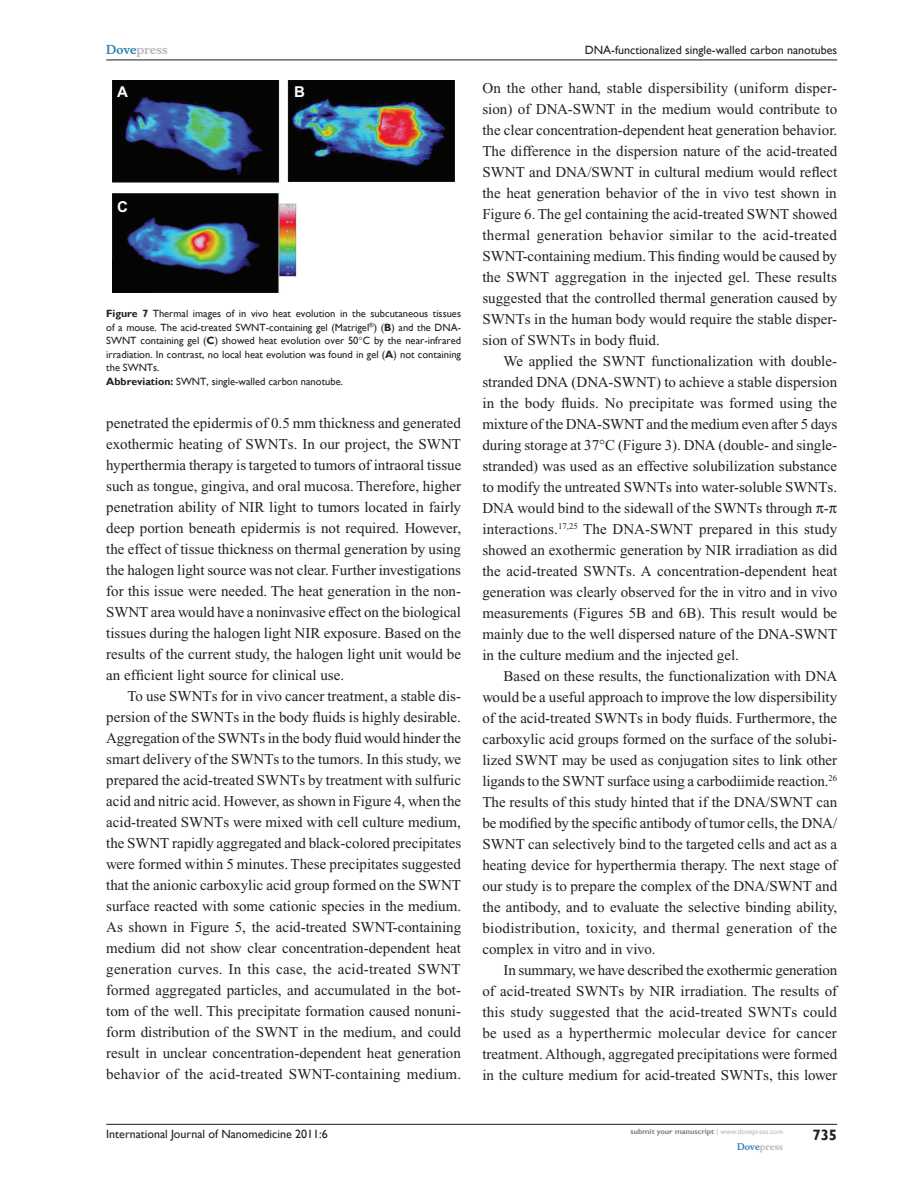
<style>
.page{position:relative;width:918px;height:1188px;background:#fff}
.page>*{position:absolute;margin:0;border:0;box-sizing:border-box;transform-origin:0 0}
.t1{font:15px/21px "Times New Roman";color:#231f20;text-align:justify}
.t2{font:700 15px "Gill Sans";color:#231f20}
.t3{font:700 15px "Arial";color:#fff}
.t4{font:12px "Gill Sans";color:#231f20}
.t5{font:700 12px "Musee";color:#b8b9bc}
.t6{font:10.5px/13.5px "Gill Sans";color:#231f20}
.t7{font:700 9px "Musee";color:#b8b9bc}
.t8{font:700 7.5px "Gill Sans";color:#808285}
.s1{color:#3485ae}
.s2{font-weight:700}
.s3{font-weight:400;color:#b8b9bc}
</style>
<div class="page">
<hr style="left:106px;top:1124px;width:731px;height:1px;background:#231f20">
<hr style="left:106px;top:60px;width:731px;height:1px;background:#231f20">
<img style="left:113px;top:81px;width:342px;height:211px">
<p class="t5" style="left:106px;top:43px;width:63px"><span class="s1">Dove</span>press</p>
<p class="t3" style="left:117px;top:83px;width:12px">A</p>
<p class="t3" style="left:117px;top:198px;width:12px">C</p>
<p class="t3" style="left:294px;top:83px;width:12px">B</p>
<p class="t6" style="left:106px;top:307px;width:356px"><span class="s2">Figure 7</span> Thermal images of in vivo heat evolution in the subcutaneous tissues of a mouse. The acid-treated SWNT-containing gel (Matrigel<sup>®</sup>) (<span class="s2">B</span>) and the DNA-SWNT containing gel (<span class="s2">C</span>) showed heat evolution over 50 C by the near-infrared irradiation. In contrast, no local heat evolution was found in gel (<span class="s2">A</span>) not containing the SWNTs.<br><span class="s2">Abbreviation:</span> SWNT, single-walled carbon nanotube.</p>
<p class="t1" style="left:106px;top:413px;width:357px">penetrated the epidermis of 0.5 mm thickness and generated exothermic heating of SWNTs. In our project, the SWNT hyperthermia therapy is targeted to tumors of intraoral tissue such as tongue, gingiva, and oral mucosa. Therefore, higher penetration ability of NIR light to tumors located in fairly deep portion beneath epidermis is not required. However, the effect of tissue thickness on thermal generation by using the halogen light source was not clear. Further investigations for this issue were needed. The heat generation in the non-SWNT area would have a noninvasive effect on the biological tissues during the halogen light NIR exposure. Based on the results of the current study, the halogen light unit would be an efficient light source for clinical use.</p>
<p class="t1" style="left:106px;top:686px;width:356px;text-indent:21px">To use SWNTs for in vivo cancer treatment, a stable dis&shy;persion of the SWNTs in the body fluids is highly desirable.<br>Aggregation of the SWNTs in the body fluid would hinder the smart delivery of the SWNTs to the tumors. In this study, we prepared the acid-treated SWNTs by treatment with sulfuric acid and nitric acid. However, as shown in Figure 4, when the acid-treated SWNTs were mixed with cell culture medium, the SWNT rapidly aggregated and black-colored precipitates were formed within 5 minutes. These precipitates suggested that the anionic carboxylic acid group formed on the SWNT surface reacted with some cationic species in the medium.<br>As shown in Figure 5, the acid-treated SWNT-containing medium did not show clear concentration-dependent heat generation curves. In this case, the acid-treated SWNT formed aggregated particles, and accumulated in the bot&shy;tom of the well. This precipitate formation caused nonuni&shy;form distribution of the SWNT in the medium, and could result in unclear concentration-dependent heat generation behavior of the acid-treated SWNT-containing medium.</p>
<p class="t4" style="left:585px;top:43px;width:254px">DNA-functionalized single-walled carbon nanotubes</p>
<p class="t1" style="left:482px;top:77px;width:356px">On the other hand, stable dispersibility (uniform disper&shy;sion) of DNA-SWNT in the medium would contribute to the clear concentration-dependent heat generation behavior.<br>The difference in the dispersion nature of the acid-treated SWNT and DNA/SWNT in cultural medium would reflect the heat generation behavior of the in vivo test shown in Figure 6. The gel containing the acid-treated SWNT showed thermal generation behavior similar to the acid-treated SWNT-containing medium. This finding would be caused by the SWNT aggregation in the injected gel. These results suggested that the controlled thermal generation caused by SWNTs in the human body would require the stable disper&shy;sion of SWNTs in body fluid.</p>
<p class="t1" style="left:482px;top:350px;width:357px;text-align:left;text-indent:21px">We applied the SWNT functionalization with double&shy;stranded DNA (DNA-SWNT) to achieve a stable dispersion in the body fluids. No precipitate was formed using the mixture of the DNA-SWNT and the medium even after 5 days during storage at 37 C (Figure 3). DNA (double- and single&shy;stranded) was used as an effective solubilization substance to modify the untreated SWNTs into water-soluble SWNTs.<br>DNA would bind to the sidewall of the SWNTs through - interactions.<sup>17,25</sup> The DNA-SWNT prepared in this study showed an exothermic generation by NIR irradiation as did the acid-treated SWNTs. A concentration-dependent heat generation was clearly observed for the in vitro and in vivo measurements (Figures 5B and 6B). This result would be mainly due to the well dispersed nature of the DNA-SWNT in the culture medium and the injected gel.</p>
<p class="t1" style="left:482px;top:665px;width:356px;text-indent:21px">Based on these results, the functionalization with DNA would be a useful approach to improve the low dispersibility of the acid-treated SWNTs in body fluids. Furthermore, the carboxylic acid groups formed on the surface of the solubi&shy;lized SWNT may be used as conjugation sites to link other ligands to the SWNT surface using a carbodiimide reaction.<sup>26<br></sup>The results of this study hinted that if the DNA/SWNT can be modified by the specific antibody of tumor cells, the DNA/ SWNT can selectively bind to the targeted cells and act as a heating device for hyperthermia therapy. The next stage of our study is to prepare the complex of the DNA/SWNT and the antibody, and to evaluate the selective binding ability, biodistribution, toxicity, and thermal generation of the complex in vitro and in vivo.</p>
<p class="t1" style="left:482px;top:959px;width:356px;text-indent:21px">In summary, we have described the exothermic generation of acid-treated SWNTs by NIR irradiation. The results of this study suggested that the acid-treated SWNTs could be used as a hyperthermic molecular device for cancer treatment. Although, aggregated precipitations were formed in the culture medium for acid-treated SWNTs, this lower</p>
<p class="t4" style="left:106px;top:1127px;width:223px">International Journal of Nanomedicine 2011:6</p>
<p class="t8" style="left:631px;top:1127px;width:154px">submit your manuscript <span class="s3">| www.dovepress.com</span></p>
<p class="t7" style="left:737px;top:1141px;width:48px"><span class="s1">Dove</span>press</p>
<p class="t2" style="left:812px;top:1126px;width:26px">735</p>
</div>
